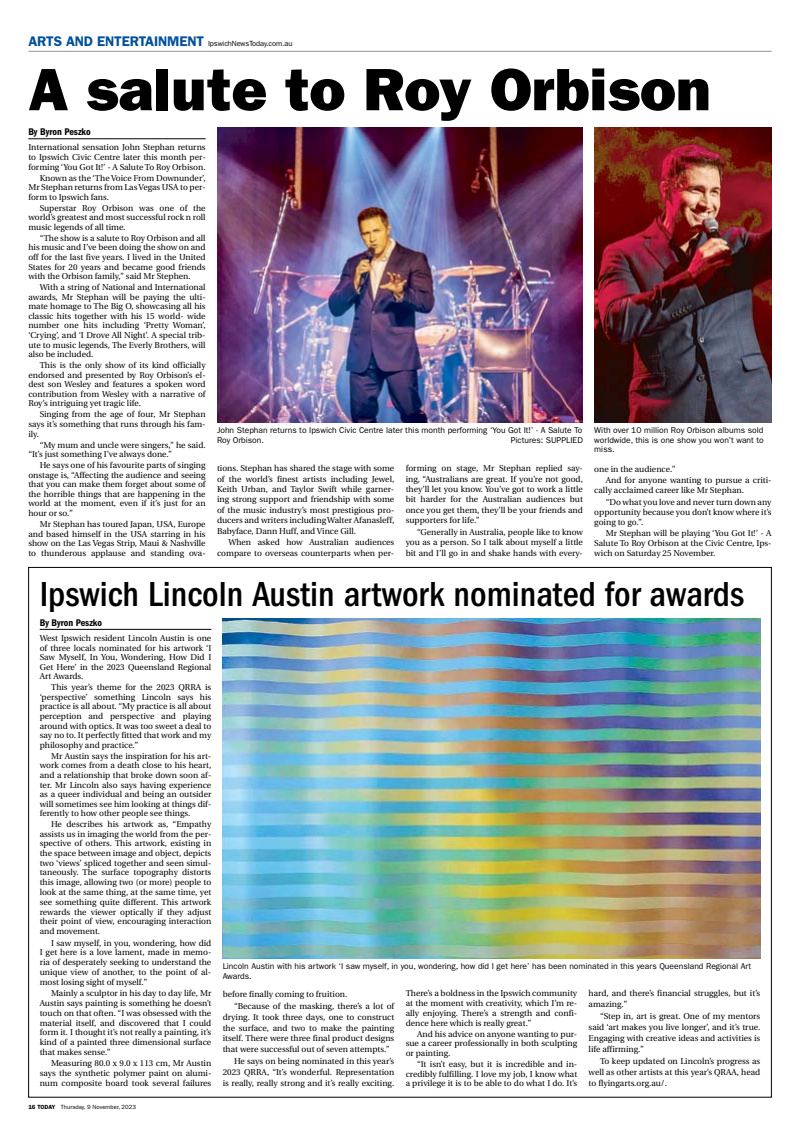
<style>
.page{position:relative;width:800px;height:1140px;background:#fff}
.page>*{position:absolute;margin:0;border:0;box-sizing:border-box;transform-origin:0 0}
.t1{font:800 60px "Franklin Gothic";color:#000}
.t2{font:500 condensed 36px "Franklin Gothic";color:#000}
.t3{font:600 condensed 10px "Franklin Gothic";color:#000}
.t4{font:8.5px/9.6px "Utopia";color:#000;text-align:justify}
.t5{font:8.5px/9.5px "Franklin Gothic";color:#000}
.t6{font:7.5px "Franklin Gothic";letter-spacing:-.01em;color:#000}
.t7{font:6px "Franklin Gothic";color:#000}
.s1{font-weight:600;font-size:14px;color:#00509b}
.s2{font-weight:600}
</style>
<div class="page">
<hr style="left:40px;top:629px;width:171px;height:1px;background:#000">
<img style="left:223px;top:618px;width:537px;height:340px">
<hr style="left:28px;top:51px;width:743px;height:1px;background:#939598">
<hr style="left:28px;top:138px;width:178px;height:1px;background:#000">
<img style="left:217px;top:128px;width:366px;height:294px">
<img style="left:594px;top:128px;width:177px;height:294px">
<p class="t6" style="left:28px;top:39px;width:265px"><span class="s1">ARTS AND ENTERTAINMENT</span> IpswichNewsToday.com.au</p>
<h1 class="t1" style="left:28px;top:54px;width:683px">A salute to Roy Orbison</h1>
<p class="t3" style="left:28px;top:126px;width:64px">By Byron Peszko</p>
<p class="t4" style="left:28px;top:143px;width:179px">International sensation John Stephan returns to Ipswich Civic Centre later this month per&shy;forming ‘You Got It!’ - A Salute To Roy Orbison.</p>
<p class="t4" style="left:28px;top:173px;width:179px;text-indent:11px">Known as the ‘The Voice From Downunder’, Mr Stephan returns from Las Vegas USA to per&shy;form to Ipswich fans.</p>
<p class="t4" style="left:28px;top:203px;width:179px;text-indent:11px">Superstar Roy Orbison was one of the world’s greatest and most successful rock n roll music legends of all time.</p>
<p class="t4" style="left:28px;top:233px;width:179px;text-indent:11px">“The show is a salute to Roy Orbison and all his music and I’ve been doing the show on and off for the last five years. I lived in the United States for 20 years and became good friends with the Orbison family,” said Mr Stephen.</p>
<p class="t4" style="left:28px;top:282px;width:179px;text-indent:11px">With a string of National and International awards, Mr Stephan will be paying the ulti&shy;mate homage to The Big O, showcasing all his classic hits together with his 15 world- wide number one hits including ‘Pretty Woman’, ‘Crying’, and ‘I Drove All Night’. A special trib&shy;ute to music legends, The Everly Brothers, will also be included.</p>
<p class="t4" style="left:28px;top:360px;width:179px;text-indent:11px">This is the only show of its kind officially endorsed and presented by Roy Orbison’s el&shy;dest son Wesley and features a spoken word contribution from Wesley with a narrative of Roy’s intriguing yet tragic life.</p>
<p class="t4" style="left:28px;top:410px;width:179px;text-indent:11px">Singing from the age of four, Mr Stephan says it’s something that runs through his fam&shy;ily.</p>
<p class="t4" style="left:28px;top:440px;width:179px;text-indent:11px">“My mum and uncle were singers,” he said. “It’s just something I’ve always done.”</p>
<p class="t4" style="left:28px;top:460px;width:179px;text-indent:11px">He says one of his favourite parts of singing onstage is, “Affecting the audience and seeing that you can make them forget about some of the horrible things that are happening in the world at the moment, even if it’s just for an hour or so.”</p>
<p class="t4" style="left:28px;top:519px;width:179px;text-indent:11px">Mr Stephan has toured Japan, USA, Europe and based himself in the USA starring in his show on the Las Vegas Strip, Maui &amp; Nashville to thunderous applause and standing ova-</p>
<p class="t5" style="left:217px;top:425px;width:367px">John Stephan returns to Ipswich Civic Centre later this month performing ‘You Got It!’ - A Salute To<br>Roy Orbison.</p>
<p class="t5" style="left:594px;top:425px;width:171px;text-align:justify">With over 10 million Roy Orbison albums sold worldwide, this is one show you won’t want to miss.</p>
<p class="t5" style="left:510px;top:435px;width:74px">Pictures: SUPPLIED</p>
<p class="t4" style="left:217px;top:463px;width:179px;line-height:10.4px">tions. Stephan has shared the stage with some of the world’s finest artists including Jewel, Keith Urban, and Taylor Swift while garner&shy;ing strong support and friendship with some of the music industry’s most prestigious pro&shy;ducers and writers including Walter Afanasleff, Babyface, Dann Huff, and Vince Gill.</p>
<p class="t4" style="left:217px;top:537px;width:179px;line-height:10.4px;text-align:right">When asked how Australian audiences compare to overseas counterparts when per-</p>
<p class="t4" style="left:405px;top:463px;width:179px;line-height:10.4px">forming on stage, Mr Stephan replied say&shy;ing, “Australians are great. If you’re not good, they’ll let you know. You’ve got to work a little bit harder for the Australian audiences but once you get them, they’ll be your friends and supporters for life.”</p>
<p class="t4" style="left:405px;top:527px;width:179px;line-height:10.4px;text-indent:11px">“Generally in Australia, people like to know you as a person. So I talk about myself a little bit and I’ll go in and shake hands with every-</p>
<p class="t4" style="left:605px;top:463px;width:167px;line-height:11.3px;text-indent:-11px">one in the audience.”<br>And for anyone wanting to pursue a criti-</p>
<p class="t4" style="left:605px;top:485px;width:167px;line-height:11.3px;text-indent:-11px">cally acclaimed career like Mr Stephan.<br>“Do what you love and never turn down any</p>
<p class="t4" style="left:594px;top:507px;width:179px;line-height:9.9px">opportunity because you don’t know where it’s going to go.”.</p>
<p class="t4" style="left:594px;top:528px;width:179px;line-height:9.9px;text-indent:11px">Mr Stephan will be playing ‘You Got It!’ - A Salute To Roy Orbison at the Civic Centre, Ips&shy;wich on Saturday 25 November.</p>
<h2 class="t2" style="left:40px;top:573px;width:705px">Ipswich Lincoln Austin artwork nominated for awards</h2>
<p class="t3" style="left:40px;top:616px;width:64px">By Byron Peszko</p>
<p class="t4" style="left:40px;top:633px;width:173px">West Ipswich resident Lincoln Austin is one of three locals nominated for his artwork ‘I Saw Myself, In You, Wondering, How Did I Get Here’ in the 2023 Queensland Regional Art Awards.</p>
<p class="t4" style="left:40px;top:682px;width:173px;text-indent:11px">This year’s theme for the 2023 QRRA is ‘perspective’ something Lincoln says his practice is all about. “My practice is all about perception and perspective and playing around with optics. It was too sweet a deal to say no to. It perfectly fitted that work and my philosophy and practice.”</p>
<p class="t4" style="left:40px;top:751px;width:173px;text-indent:11px">Mr Austin says the inspiration for his art&shy;work comes from a death close to his heart, and a relationship that broke down soon af&shy;ter. Mr Lincoln also says having experience as a queer individual and being an outsider will sometimes see him looking at things dif&shy;ferently to how other people see things.</p>
<p class="t4" style="left:40px;top:819px;width:173px;text-indent:11px">He describes his artwork as, “Empathy assists us in imaging the world from the per&shy;spective of others. This artwork, existing in the space between image and object, depicts two ‘views’ spliced together and seen simul&shy;taneously. The surface topography distorts this image, allowing two (or more) people to look at the same thing, at the same time, yet see something quite different. This artwork rewards the viewer optically if they adjust their point of view, encouraging interaction and movement.</p>
<p class="t4" style="left:40px;top:937px;width:173px;text-indent:11px">I saw myself, in you, wondering, how did I get here is a love lament, made in memo&shy;ria of desperately seeking to understand the unique view of another, to the point of al&shy;most losing sight of myself.”</p>
<p class="t4" style="left:40px;top:988px;width:173px;text-indent:11px">Mainly a sculptor in his day to day life, Mr Austin says painting is something he doesn’t touch on that often. “I was obsessed with the material itself, and discovered that I could form it. I thought it’s not really a painting, it’s kind of a painted three dimensional surface that makes sense.”</p>
<p class="t4" style="left:40px;top:1058px;width:173px;text-indent:11px">Measuring 80.0 x 9.0 x 113 cm, Mr Austin says the synthetic polymer paint on alumi&shy;num composite board took several failures</p>
<p class="t7" style="left:28px;top:1103px;width:109px"><span class="s2">16 Today</span> Thursday, 9 November, 2023</p>
<p class="t5" style="left:223px;top:961px;width:530px">Lincoln Austin with his artwork ‘I saw myself, in you, wondering, how did I get here’ has been nominated in this years Queensland Regional Art<br>Awards.</p>
<p class="t4" style="left:234px;top:987px;width:162px;line-height:12.2px;text-indent:-11px">before finally coming to fruition.<br>“Because of the masking, there’s a lot of</p>
<p class="t4" style="left:223px;top:1011px;width:173px;line-height:10.8px">drying. It took three days, one to construct the surface, and two to make the painting itself. There were three final product designs that were successful out of seven attempts.”</p>
<p class="t4" style="left:223px;top:1056px;width:173px;line-height:10.8px;text-indent:11px">He says on being nominated in this year’s 2023 QRRA, “It’s wonderful. Representation is really, really strong and it’s really exciting.</p>
<p class="t4" style="left:405px;top:988px;width:173px">There’s a boldness in the Ipswich community at the moment with creativity, which I’m re&shy;ally enjoying. There’s a strength and confi&shy;dence here which is really great.”</p>
<p class="t4" style="left:405px;top:1029px;width:173px;text-indent:11px">And his advice on anyone wanting to pur&shy;sue a career professionally in both sculpting or painting.</p>
<p class="t4" style="left:405px;top:1059px;width:173px;text-indent:11px">“It isn’t easy, but it is incredible and in&shy;credibly fulfilling. I love my job, I know what a privilege it is to be able to do what I do. It’s</p>
<p class="t4" style="left:588px;top:987px;width:173px;line-height:10.9px">hard, and there’s financial struggles, but it’s amazing.”</p>
<p class="t4" style="left:588px;top:1011px;width:173px;line-height:10.9px;text-indent:11px">“Step in, art is great. One of my mentors said ‘art makes you live longer’, and it’s true.<br>Engaging with creative ideas and activities is life affirming.”</p>
<p class="t4" style="left:588px;top:1056px;width:173px;line-height:10.9px;text-indent:11px">To keep updated on Lincoln’s progress as well as other artists at this year’s QRAA, head to flyingarts.org.au/.</p>
</div>
